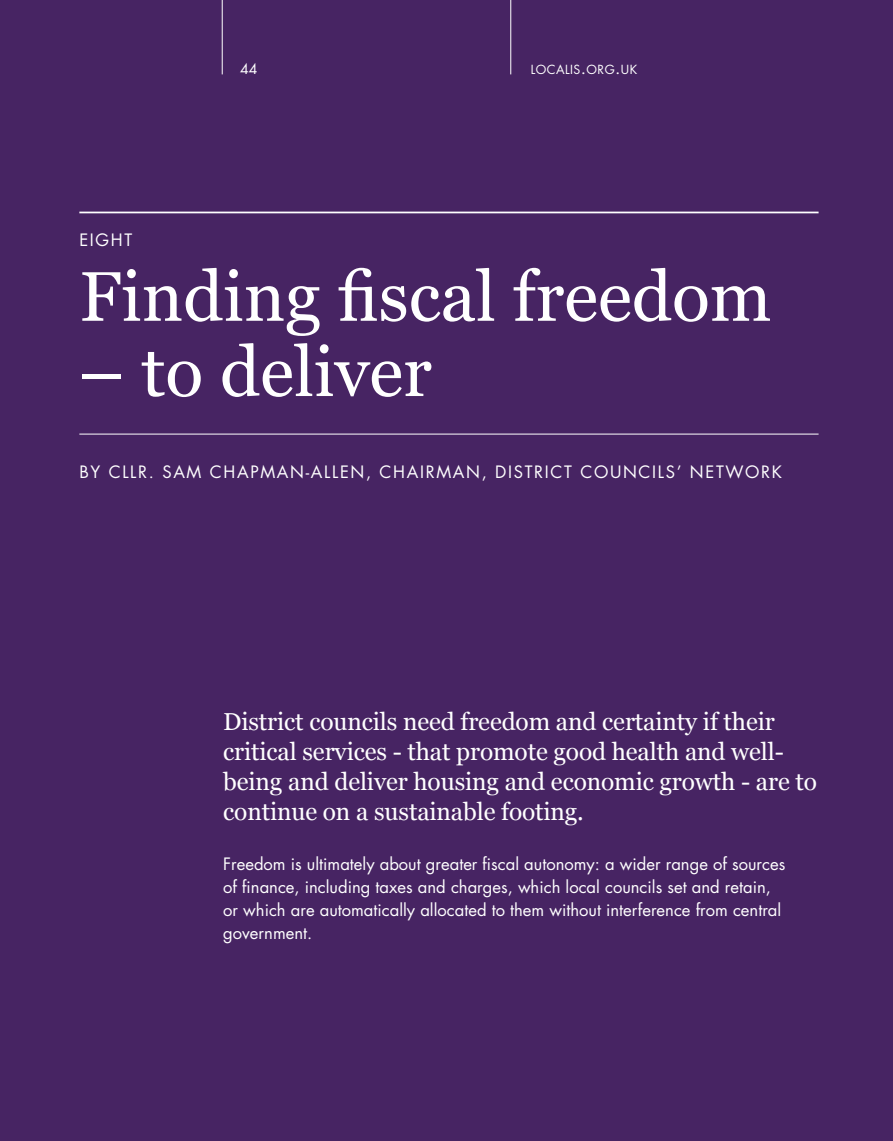
<style>
.page{position:relative;width:893px;height:1141px;background:#472463}
.page>*{position:absolute;margin:0;border:0;box-sizing:border-box;transform-origin:0 0}
.t1{font:70px "Georgia";color:#fff}
.t2{font:24.5px/29.8px "Georgia";letter-spacing:-.005em;color:#fff}
.t3{font:16.62px/22.8px "Futura Std";color:#fff}
.t4{font:16.62px "Futura Std";letter-spacing:.1em;color:#fff}
.t5{font:14px "Futura Std";color:#fff}
.t6{font:12.25px "Futura Std";letter-spacing:.035em;color:#fff}
.s1{font-size:17.5px}
</style>
<div class="page">
<hr style="left:79px;top:212px;width:740px;height:1px;background:#fff">
<hr style="left:79px;top:434px;width:740px;height:1px;background:#fff">
<hr style="left:510px;top:0;width:1px;height:74px;background:#fff">
<hr style="left:222px;top:0;width:1px;height:74px;background:#fff">
<p class="t5" style="left:240px;top:60px;width:19px">44</p>
<p class="t6" style="left:531px;top:62px;width:108px">LOCALIS<span class="s1">.</span>ORG<span class="s1">.</span>UK</p>
<p class="t3" style="left:79px;top:229px;width:54px">EIGHT</p>
<h1 class="t1" style="left:79px;top:246px;width:694px">Finding fiscal freedom</h1>
<h1 class="t1" style="left:79px;top:321px;width:354px">– to deliver</h1>
<p class="t4" style="left:79px;top:462px;width:704px">BY CLLR. SAM CHAPMAN-ALLEN, CHAIRMAN, DISTRICT COUNCILS’ NETWORK</p>
<h2 class="t2" style="left:223px;top:706px;width:595px">District councils need freedom and certainty if their critical services - that promote good health and well&shy;being and deliver housing and economic growth - are to continue on a sustainable footing.</h2>
<p class="t3" style="left:223px;top:853px;width:564px">Freedom is ultimately about greater fiscal autonomy: a wider range of sources of finance, including taxes and charges, which local councils set and retain, or which are automatically allocated to them without interference from central government.</p>
</div>
